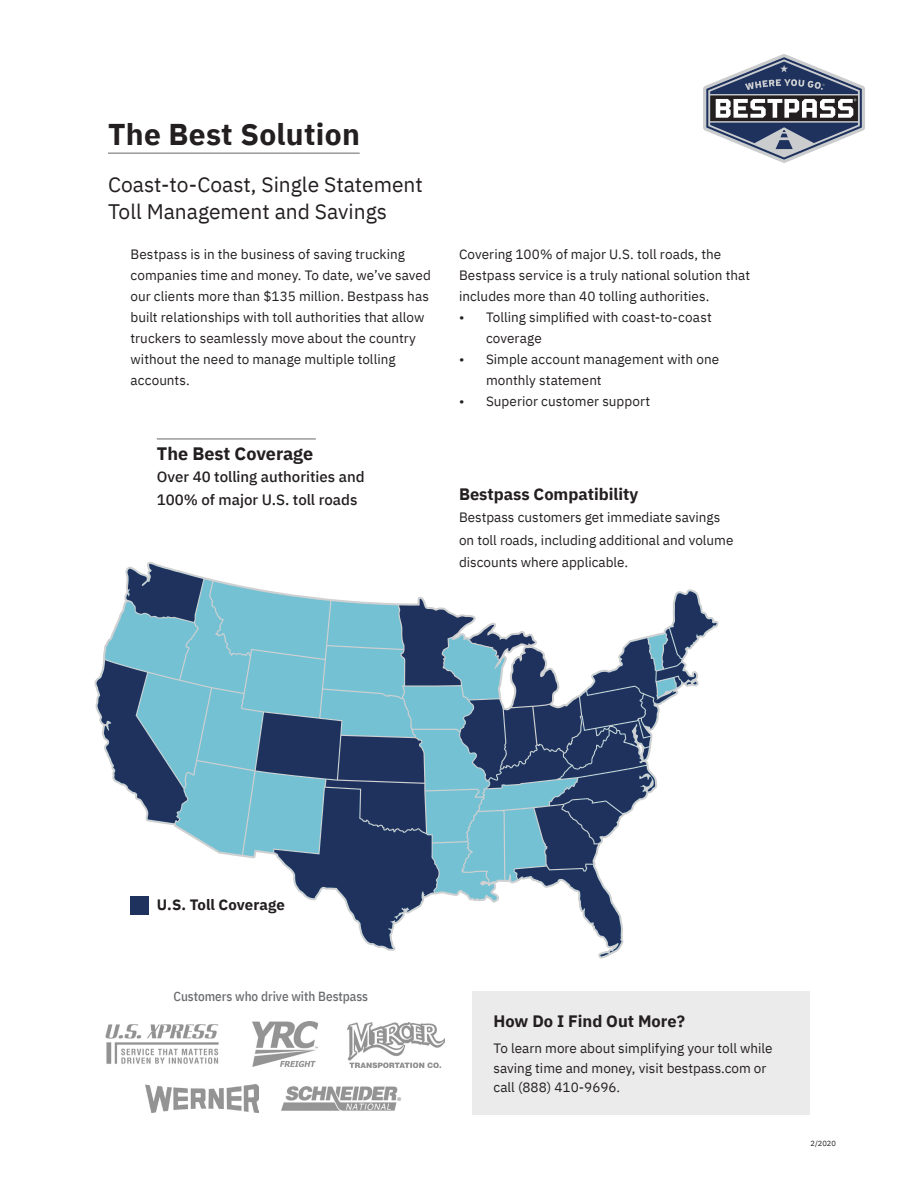
<style>
.page{position:relative;width:918px;height:1188px;background:#fff}
.page>*{position:absolute;margin:0;border:0;box-sizing:border-box;transform-origin:0 0}
.Headlines_with_under{font:700 30px "IBM Plex Sans";letter-spacing:.01em;color:#231f20}
.subheads{font:21px/27px "IBM Plex Sans";color:#231f20}
.Paragraph_Style_1{font:700 18px "IBM Plex Sans";color:#231f20}
.t1{font:700 16.5px "IBM Plex Sans";color:#231f20}
.t2{font:500 15px/22.5px "IBM Plex Sans";color:#231f20}
.para{font:700 15px "IBM Plex Sans";color:#231f20}
.t3{font:13.5px/21px "IBM Plex Sans";color:#231f20}
.t4{font:500 13.2px "IBM Plex Sans Cond";color:#6c6d70}
.t5{font:7.5px "IBM Plex Sans";color:#231f20}
</style>
<div class="page">
<div style="left:473px;top:991px;width:337px;height:123px;background:#ecebeb"></div>
<hr style="left:108px;top:152px;width:252px;height:2px;background:#989999">
<svg style="left:703px;top:54px;width:162px;height:109px"></svg>
<img style="left:146px;top:1084px;width:112px;height:29px">
<img style="left:281px;top:1086px;width:120px;height:25px">
<img style="left:252px;top:1022px;width:66px;height:44px">
<img style="left:348px;top:1022px;width:96px;height:46px">
<img style="left:105px;top:1024px;width:114px;height:40px">
<svg style="left:96px;top:563px;width:621px;height:395px"></svg>
<div style="left:130px;top:896px;width:19px;height:19px;background:#1e325d"></div>
<hr style="left:157px;top:438px;width:159px;height:2px;background:#989999">
<p class="Headlines_with_under" style="left:108px;top:110px;width:253px">The Best Solution</p>
<p class="subheads" style="left:108px;top:169px;width:316px">Coast-to-Coast, Single Statement<br>Toll Management and Savings</p>
<p class="t3" style="left:130px;top:243px;width:302px">Bestpass is in the business of saving trucking companies time and money. To date, we’ve saved our clients more than $135 million. Bestpass has built relationships with toll authorities that allow truckers to seamlessly move about the country without the need to manage multiple tolling accounts.</p>
<p class="t3" style="left:459px;top:243px;width:293px">Covering 100% of major U.S. toll roads, the<br>Bestpass service is a truly national solution that includes more than 40 tolling authorities.</p>
<p class="t3" style="left:486px;top:306px;width:227px;text-indent:-27px">• Tolling simplified with coast-to-coast coverage</p>
<p class="t3" style="left:486px;top:348px;width:235px;text-indent:-27px">• Simple account management with one monthly statement</p>
<p class="t3" style="left:459px;top:390px;width:193px">• Superior customer support</p>
<p class="Paragraph_Style_1" style="left:157px;top:439px;width:158px">The Best Coverage</p>
<p class="t2" style="left:157px;top:465px;width:209px">Over 40 tolling authorities and<br>100% of major U.S. toll roads</p>
<p class="t1" style="left:459px;top:481px;width:181px">Bestpass Compatibility</p>
<p class="t3" style="left:459px;top:505px;width:276px;line-height:22.5px">Bestpass customers get immediate savings on toll roads, including additional and volume discounts where applicable.</p>
<p class="para" style="left:157px;top:893px;width:129px">U.S. Toll Coverage</p>
<p class="t4" style="left:173px;top:986px;width:196px">Customers who drive with Bestpass</p>
<p class="t1" style="left:494px;top:1008px;width:193px">How Do I Find Out More?</p>
<p class="t3" style="left:494px;top:1037px;width:281px">To learn more about simplifying your toll while</p>
<p class="t3" style="left:494px;top:1057px;width:274px;line-height:19.5px">saving time and money, visit bestpass.com or call (888) 410-9696.</p>
<p class="t5" style="left:811px;top:1137px;width:27px">2/2020</p>
</div>
